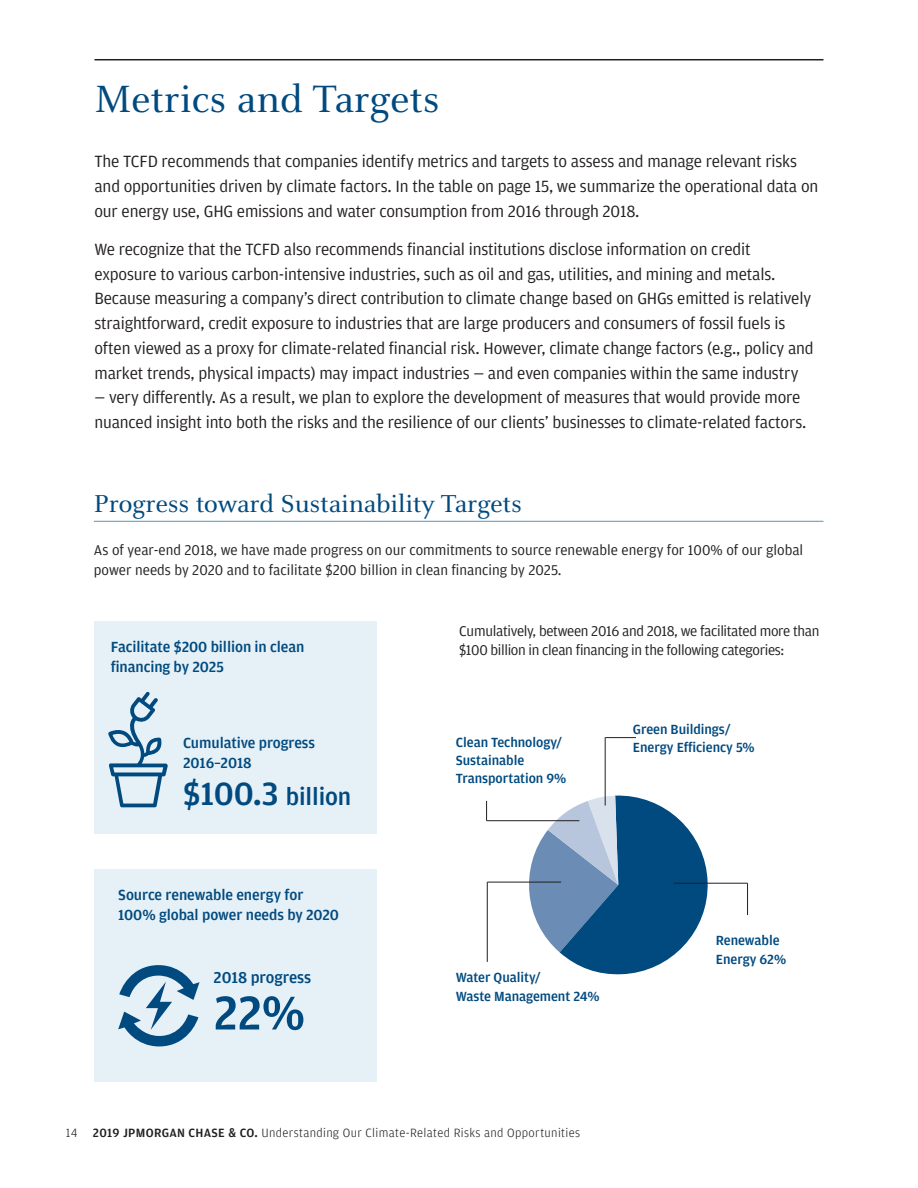
<style>
.page{position:relative;width:918px;height:1188px;background:#fff}
.page>*{position:absolute;margin:0;border:0;box-sizing:border-box;transform-origin:0 0}
.t1{font:500 50.25px "Amplitude";color:#004a7f}
.t2{font:42px "Celeste OT";color:#004a7f}
.t3{font:27px "Celeste OT";letter-spacing:-.005em;color:#004a7f}
.t4{font:500 25.05px "Amplitude";letter-spacing:-.005em;color:#004a7f}
.t5{font:17.25px/24.8px "Amplitude";letter-spacing:-.01em;color:#231f20}
.t6{font:500 16.8px "Amplitude";letter-spacing:-.005em;color:#004a7f}
.t7{font:500 15.6px/20.2px "Amplitude";letter-spacing:-.005em;color:#004a7f}
.t8{font:15px/19.5px "Amplitude";letter-spacing:-.005em;color:#231f20}
.t9{font:15px/19.5px "Amplitude";letter-spacing:-.025em;color:#231f20}
.t10{font:500 14.1px/18.3px "Amplitude";letter-spacing:-.005em;color:#004a7f}
.t11{font:300 12.75px "Amplitude";letter-spacing:.025em;color:#231f20}
.s1{font-size:34.2px}
.s2{font-weight:500}
</style>
<div class="page">
<hr style="left:94px;top:59px;width:730px;height:1px;background:#231f20">
<div style="left:94px;top:621px;width:283px;height:213px;background:#e6f0f7"></div>
<svg style="left:108px;top:692px;width:60px;height:115px"></svg>
<div style="left:94px;top:869px;width:283px;height:213px;background:#e6f0f7"></div>
<svg style="left:118px;top:965px;width:82px;height:81px"></svg>
<svg style="left:519px;top:794px;width:190px;height:181px"></svg>
<hr style="left:606px;top:737px;width:30px;height:1px;background:#231f20">
<svg style="left:486px;top:801px;width:1px;height:20px"></svg>
<hr style="left:605px;top:737px;width:1px;height:69px;background:#231f20">
<hr style="left:487px;top:882px;width:1px;height:80px;background:#231f20">
<hr style="left:747px;top:883px;width:1px;height:32px;background:#231f20">
<hr style="left:487px;top:820px;width:92px;height:1px;background:#231f20">
<hr style="left:487px;top:882px;width:74px;height:1px;background:#231f20">
<hr style="left:674px;top:883px;width:74px;height:1px;background:#231f20">
<hr style="left:94px;top:521px;width:729px;height:1px;background:#6e9ebc">
<h2 class="t2" style="left:94px;top:76px;width:347px">Metrics and Targets</h2>
<p class="t5" style="left:94px;top:149px;width:725px">The TCFD recommends that companies identify metrics and targets to assess and manage relevant risks and opportunities driven by climate factors. In the table on page 15, we summarize the operational data on our energy use, GHG emissions and water consumption from 2016 through 2018.</p>
<p class="t5" style="left:94px;top:236px;width:721px">We recognize that the TCFD also recommends financial institutions disclose information on credit exposure to various carbon-intensive industries, such as oil and gas, utilities, and mining and metals.<br>Because measuring a company’s direct contribution to climate change based on GHGs emitted is relatively straightforward, credit exposure to industries that are large producers and consumers of fossil fuels is often viewed as a proxy for climate-related financial risk. However, climate change factors (e.g., policy and market trends, physical impacts) may impact industries — and even companies within the same industry</p>
<p class="t5" style="left:94px;top:385px;width:713px">— very differently. As a result, we plan to explore the development of measures that would provide more nuanced insight into both the risks and the resilience of our clients’ businesses to climate-related factors.</p>
<h3 class="t3" style="left:94px;top:489px;width:429px">Progress toward Sustainability Targets</h3>
<p class="t8" style="left:94px;top:540px;width:711px">As of year-end 2018, we have made progress on our commitments to source renewable energy for 100% of our global power needs by 2020 and to facilitate $200 billion in clean financing by 2025.</p>
<p class="t7" style="left:111px;top:636px;width:195px">Facilitate $200 billion in clean financing by 2025</p>
<p class="t7" style="left:183px;top:732px;width:133px">Cumulative progress<br>2016–2018</p>
<p class="t4" style="left:183px;top:781px;width:170px"><span class="s1">$100.3</span> billion</p>
<p class="t7" style="left:118px;top:884px;width:222px">Source renewable energy for<br>100% global power needs by 2020</p>
<p class="t6" style="left:214px;top:967px;width:99px">2018 progress</p>
<p class="t1" style="left:214px;top:981px;width:93px">22%</p>
<p class="t9" style="left:459px;top:621px;width:362px">Cumulatively, between 2016 and 2018, we facilitated more than $100 billion in clean financing in the following categories:</p>
<p class="t10" style="left:456px;top:732px;width:112px">Clean Technology/<br>Sustainable<br>Transportation 9%</p>
<p class="t10" style="left:633px;top:720px;width:123px">Green Buildings/<br>Energy Efficiency 5%</p>
<p class="t10" style="left:456px;top:968px;width:145px">Water Quality/<br>Waste Management 24%</p>
<p class="t10" style="left:716px;top:931px;width:72px">Renewable<br>Energy 62%</p>
<p class="t11" style="left:66px;top:1125px;width:516px">14 <span class="s2">2019 JPMORGAN CHASE &amp; CO.</span> Understanding Our Climate-Related Risks and Opportunities</p>
</div>
